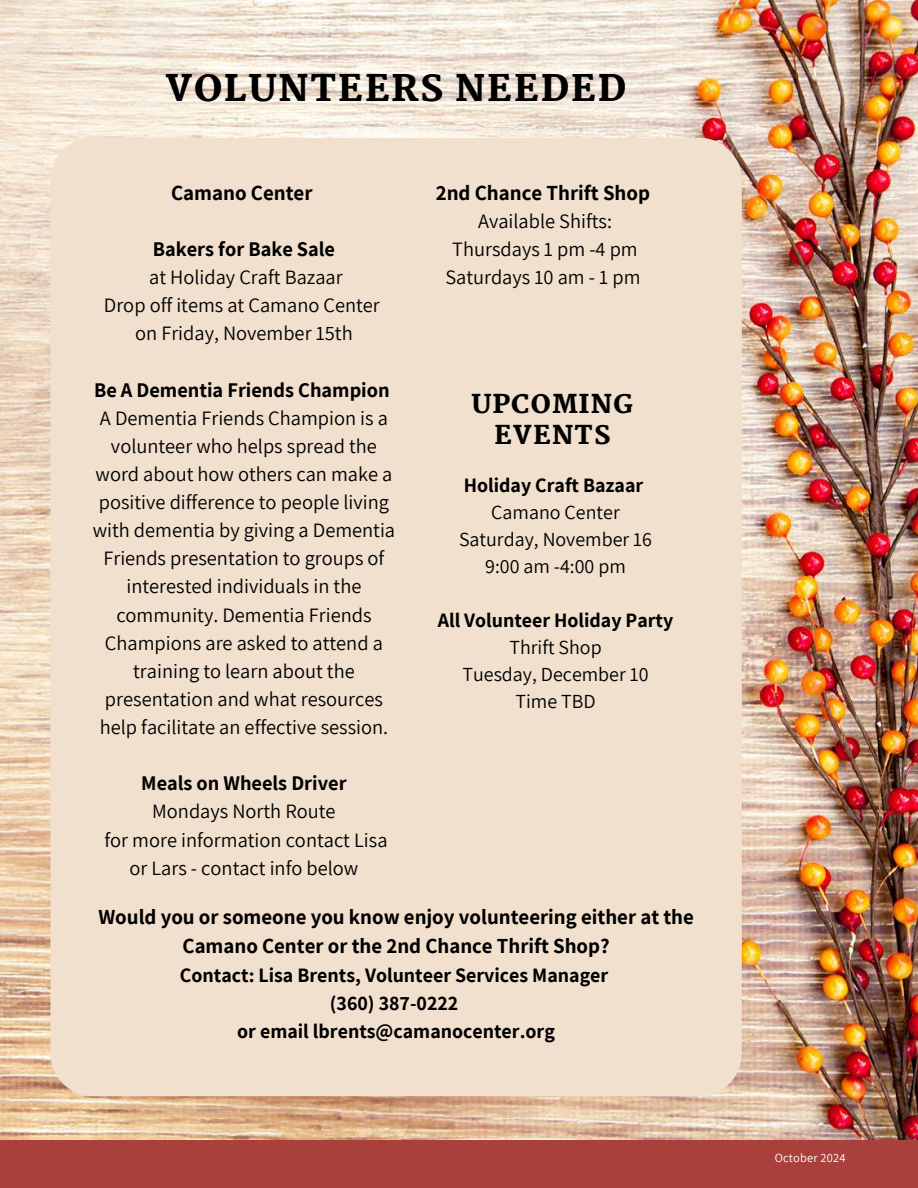
<style>
.page{position:relative;width:918px;height:1188px;background:#fff}
.page>*{position:absolute;margin:0;border:0;box-sizing:border-box;transform-origin:0 0}
.t1{font:800 36px "Martel";letter-spacing:.05em;color:#000}
.t2{font:800 25.5px/30.3px "Martel";letter-spacing:.05em;color:#000;text-align:center}
.t3{font:700 21px/29.1px "Assistant";color:#000;text-align:center}
.t4{font:20.4px/28.2px "Assistant";color:#000;text-align:center}
.t5{font:700 20.4px "Assistant";color:#000}
.t6{font:700 19.95px/27.9px "Assistant";color:#000;text-align:center}
.t7{font:19.95px/27px "Assistant";color:#000;text-align:center}
.t8{font:12.45px "Assistant";letter-spacing:.015em;color:#fff}
</style>
<div class="page">
<img style="left:0;top:0;width:918px;height:1141px">
<div style="left:50px;top:138px;width:692px;height:958px;background:#f1e0ce"></div>
<div style="left:0;top:1141px;width:675px;height:47px;background:#a9403b"></div>
<div style="left:640px;top:1141px;width:278px;height:47px;background:#a9403b"></div>
<h1 class="t1" style="left:166px;top:67px;width:462px">VOLUNTEERS NEEDED</h1>
<p class="t3" style="left:171px;top:177px;width:143px">Camano Center</p>
<p class="t5" style="left:153px;top:235px;width:184px">Bakers for Bake Sale</p>
<p class="t4" style="left:104px;top:262px;width:278px">at Holiday Craft Bazaar<br>Drop off items at Camano Center on Friday, November 15th</p>
<p class="t5" style="left:94px;top:376px;width:297px">Be A Dementia Friends Champion</p>
<p class="t4" style="left:93px;top:403px;width:304px">A Dementia Friends Champion is a volunteer who helps spread the word about how others can make a positive difference to people living with dementia by giving a Dementia<br>Friends presentation to groups of interested individuals in the community. Dementia Friends<br>Champions are asked to attend a training to learn about the presentation and what resources help facilitate an effective session.</p>
<p class="t5" style="left:141px;top:770px;width:207px">Meals on Wheels Driver</p>
<p class="t4" style="left:104px;top:797px;width:285px">Mondays North Route<br>for more information contact Lisa or Lars - contact info below</p>
<p class="t3" style="left:436px;top:177px;width:216px">2nd Chance Thrift Shop</p>
<p class="t4" style="left:445px;top:206px;width:197px">Available Shifts:<br>Thursdays 1 pm -4 pm<br>Saturdays 10 am - 1 pm</p>
<p class="t2" style="left:471px;top:389px;width:163px">UPCOMING<br>EVENTS</p>
<p class="t6" style="left:464px;top:471px;width:181px">Holiday Craft Bazaar</p>
<p class="t7" style="left:459px;top:498px;width:195px">Camano Center<br>Saturday, November 16<br>9:00 am -4:00 pm</p>
<p class="t6" style="left:438px;top:606px;width:237px">All Volunteer Holiday Party</p>
<p class="t7" style="left:462px;top:633px;width:188px">Thrift Shop<br>Tuesday, December 10<br>Time TBD</p>
<p class="t3" style="left:98px;top:902px;width:597px">Would you or someone you know enjoy volunteering either at the<br>Camano Center or the 2nd Chance Thrift Shop?</p>
<p class="t6" style="left:180px;top:961px;width:430px">Contact: Lisa Brents, Volunteer Services Manager (360) 387-0222<br>or email lbrents@camanocenter.org</p>
<p class="t8" style="left:775px;top:1150px;width:73px">October 2024</p>
</div>
